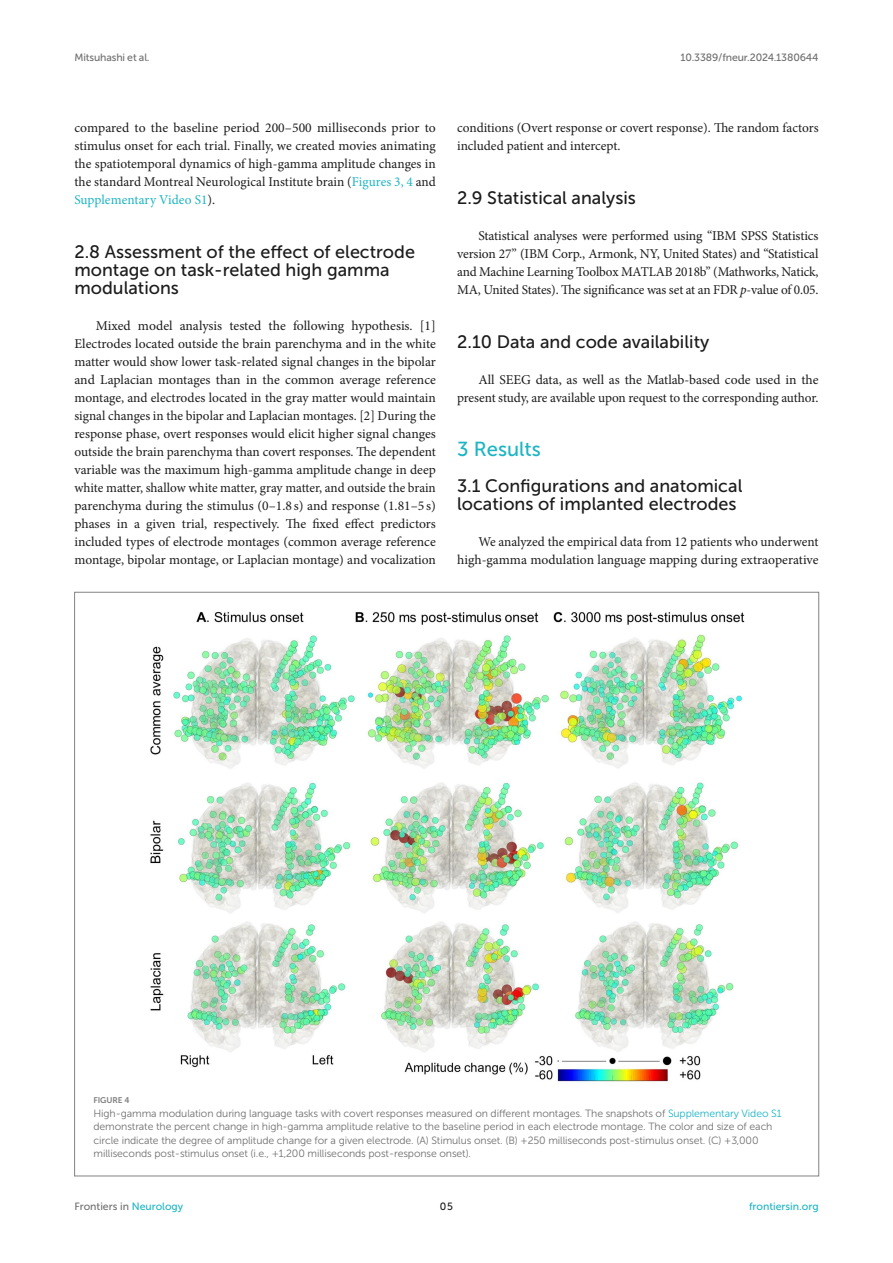
<style>
.page{position:relative;width:893px;height:1263px;background:#fff}
.page>*{position:absolute;margin:0;border:0;box-sizing:border-box;transform-origin:0 0}
.HEAD_1{font:20.25px "Museo Sans 500";color:#1db5c3}
.HEAD_2{font:18px/18px "Museo Sans 500";color:#1b1c1b}
.HEAD_2_after_HEAD_1{font:18px/18px "Museo Sans 500";color:#1b1c1b}
.TEXT_FLUSH{font:13.5px/18px "Minion Pro";letter-spacing:-.005em;color:#1b1c1b;text-align:justify}
.FIG_LEG{font:10.5px/13.5px "Museo Sans 300";letter-spacing:-.01em;color:#706f70}
.t1{font:10.5px "Museo Sans 500";letter-spacing:-.015em;color:#706f70}
.t2{font:10.5px "Museo Sans 500";color:#1db5c3}
.t3{font:10.5px "Museo Sans 500";color:#1b1c1b}
.FIG_HD{font:8.25px "Museo Sans 700";letter-spacing:-.01em;color:#7e7f7f}
.s1{color:#1db5c3}
.s2{font-style:italic}
</style>
<div class="page">
<img style="left:150px;top:611px;width:594px;height:471px">
<p class="t1" style="left:74px;top:51px;width:77px">Mitsuhashi et al.</p>
<p class="t1" style="left:680px;top:51px;width:140px">10.3389/fneur.2024.1380644</p>
<p class="TEXT_FLUSH" style="left:74px;top:119px;width:363px">compared to the baseline period 200–500 milliseconds prior to stimulus onset for each trial. Finally, we created movies animating the spatiotemporal dynamics of high-gamma amplitude changes in the standard Montreal Neurological Institute brain (<span class="s1">Figures 3, 4</span> and <span class="s1">Supplementary Video S1</span>).</p>
<p class="HEAD_2" style="left:74px;top:243px;width:342px">2.8 Assessment of the effect of electrode montage on task-related high gamma modulations</p>
<p class="TEXT_FLUSH" style="left:74px;top:317px;width:363px;text-indent:21px">Mixed model analysis tested the following hypothesis. [1] Electrodes located outside the brain parenchyma and in the white matter would show lower task-related signal changes in the bipolar and Laplacian montages than in the common average reference montage, and electrodes located in the gray matter would maintain signal changes in the bipolar and Laplacian montages. [2] During the response phase, overt responses would elicit higher signal changes outside the brain parenchyma than covert responses. The dependent variable was the maximum high-gamma amplitude change in deep white matter, shallow white matter, gray matter, and outside the brain parenchyma during the stimulus (0–1.8 s) and response (1.81–5 s) phases in a given trial, respectively. The fixed effect predictors included types of electrode montages (common average reference montage, bipolar montage, or Laplacian montage) and vocalization</p>
<p class="TEXT_FLUSH" style="left:457px;top:119px;width:363px">conditions (Overt response or covert response). The random factors included patient and intercept.</p>
<p class="HEAD_2" style="left:457px;top:189px;width:180px">2.9 Statistical analysis</p>
<p class="TEXT_FLUSH" style="left:457px;top:227px;width:363px;text-indent:21px">Statistical analyses were performed using “IBM SPSS Statistics version 27” (IBM Corp., Armonk, NY, United States) and “Statistical and Machine Learning Toolbox MATLAB 2018b” (Mathworks, Natick, MA, United States). The significance was set at an FDR <span class="s2">p</span>-value of 0.05.</p>
<p class="HEAD_2" style="left:457px;top:333px;width:254px">2.10 Data and code availability</p>
<p class="TEXT_FLUSH" style="left:457px;top:371px;width:363px;text-align:right">All SEEG data, as well as the Matlab-based code used in the present study, are available upon request to the corresponding author.</p>
<p class="HEAD_1" style="left:457px;top:438px;width:85px">3 Results</p>
<p class="HEAD_2_after_HEAD_1" style="left:457px;top:477px;width:287px">3.1 Configurations and anatomical locations of implanted electrodes</p>
<p class="TEXT_FLUSH" style="left:457px;top:533px;width:363px;text-align:right">We analyzed the empirical data from 12 patients who underwent high-gamma modulation language mapping during extraoperative</p>
<p class="FIG_HD" style="left:94px;top:1095px;width:37px">FIGURE 4</p>
<p class="FIG_LEG" style="left:94px;top:1106px;width:690px">High-gamma modulation during language tasks with covert responses measured on different montages. The snapshots of <span class="s1">Supplementary Video S1 </span>demonstrate the percent change in high-gamma amplitude relative to the baseline period in each electrode montage. The color and size of each circle indicate the degree of amplitude change for a given electrode. (A) Stimulus onset. (B) +250 milliseconds post-stimulus onset. (C) +3,000 milliseconds post-stimulus onset (i.e., +1,200 milliseconds post-response onset).</p>
<p class="t1" style="left:74px;top:1200px;width:110px">Frontiers in <span class="s1">Neurology</span></p>
<p class="t3" style="left:440px;top:1200px;width:14px">05</p>
<p class="t2" style="left:749px;top:1200px;width:71px">frontiersin.org</p>
</div>
